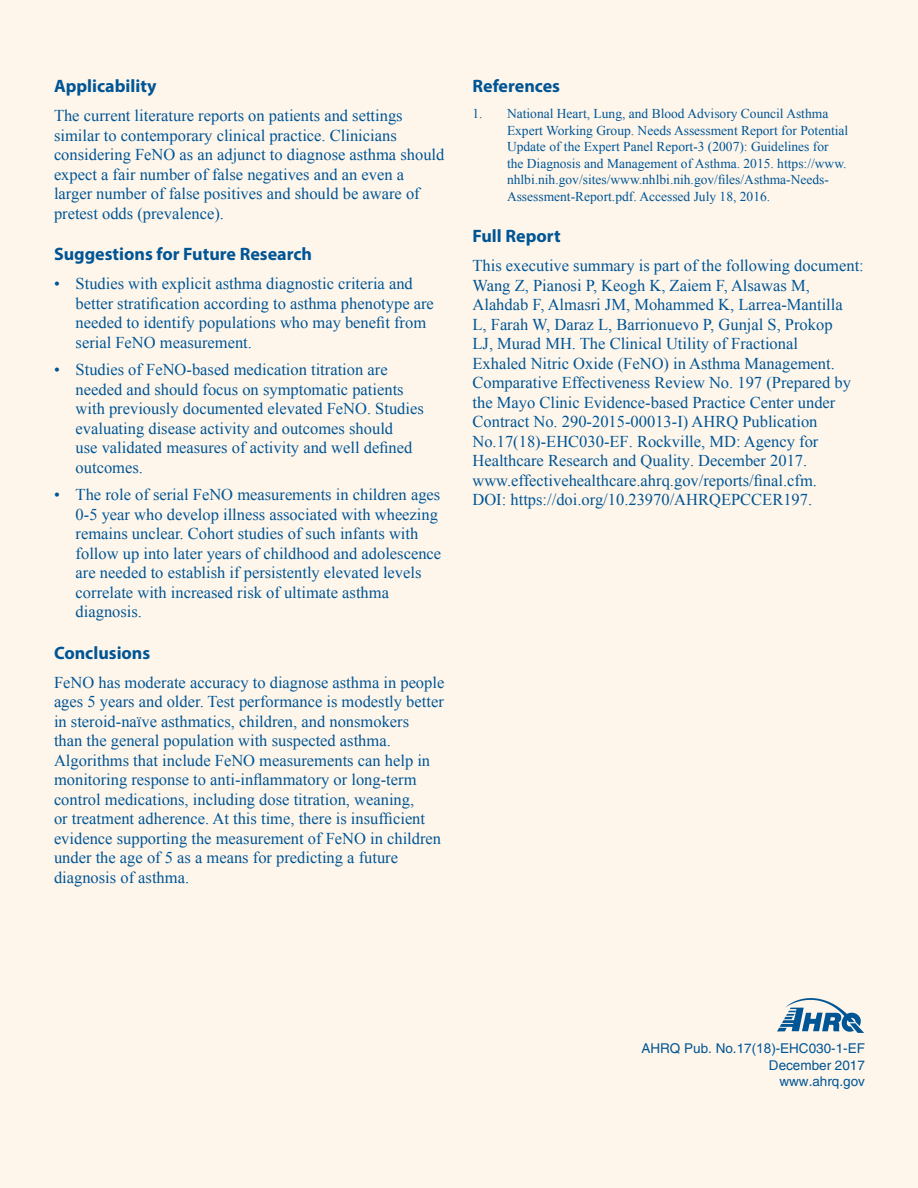
<style>
.page{position:relative;width:918px;height:1188px;background:#fef6eb}
.page>*{position:absolute;margin:0;border:0;box-sizing:border-box;transform-origin:0 0}
.Head_Level_1{font:700 18px "Myriad Pro";color:#005595}
.Text{font:16.5px/19.5px "Times New Roman";color:#005595}
.Reference{font:13.5px/16.5px "Times New Roman";color:#005595}
.Text-2{font:13.5px/16.5px "Helvetica";color:#005595;text-align:right}
.s1{font-family:"Arial"}
</style>
<div class="page">
<img style="left:777px;top:998px;width:87px;height:35px">
<p class="Head_Level_1" style="left:54px;top:75px;width:104px">Applicability</p>
<p class="Text" style="left:54px;top:106px;width:392px">The current literature reports on patients and settings similar to contemporary clinical practice. Clinicians considering FeNO as an adjunct to diagnose asthma should expect a fair number of false negatives and an even a larger number of false positives and should be aware of pretest odds (prevalence).</p>
<p class="Head_Level_1" style="left:54px;top:242px;width:260px">Suggestions for Future Research</p>
<p class="Text" style="left:76px;top:274px;width:360px;text-indent:-22px">• Studies with explicit asthma diagnostic criteria and better stratification according to asthma phenotype are needed to identify populations who may benefit from serial FeNO measurement.</p>
<p class="Text" style="left:76px;top:360px;width:350px;text-indent:-22px">• Studies of FeNO-based medication titration are needed and should focus on symptomatic patients with previously documented elevated FeNO. Studies evaluating disease activity and outcomes should<br>use validated measures of activity and well defined outcomes.</p>
<p class="Text" style="left:76px;top:485px;width:367px;text-indent:-22px">• The role of serial FeNO measurements in children ages 0-5 year who develop illness associated with wheezing remains unclear. Cohort studies of such infants with follow up into later years of childhood and adolescence are needed to establish if persistently elevated levels correlate with increased risk of ultimate asthma diagnosis.</p>
<p class="Head_Level_1" style="left:54px;top:641px;width:98px">Conclusions</p>
<p class="Text" style="left:54px;top:672px;width:392px">FeNO has moderate accuracy to diagnose asthma in people ages 5 years and older. Test performance is modestly better in steroid-naïve asthmatics, children, and nonsmokers<br>than the general population with suspected asthma.<br>Algorithms that include FeNO measurements can help in monitoring response to anti-inflammatory or long-term control medications, including dose titration, weaning,<br>or treatment adherence. At this time, there is insufficient evidence supporting the measurement of FeNO in children under the age of 5 as a means for predicting a future diagnosis of asthma.</p>
<p class="Head_Level_1" style="left:472px;top:75px;width:89px">References</p>
<p class="Reference" style="left:507px;top:105px;width:343px;text-indent:-34px">1. National Heart, Lung, and Blood Advisory Council Asthma Expert Working Group. Needs Assessment Report for Potential Update of the Expert Panel Report-3 (2007): Guidelines for the Diagnosis and Management of Asthma. 2015. https://www. nhlbi.nih.gov/sites/www.nhlbi.nih.gov/files/Asthma-Needs-Assessment-Report.pdf. Accessed July 18, 2016.</p>
<p class="Head_Level_1" style="left:472px;top:224px;width:90px">Full Report</p>
<p class="Text" style="left:472px;top:256px;width:393px">This executive summary is part of the following document:<br>Wang Z, Pianosi P, Keogh K, Zaiem F, Alsawas M, Alahdab F, Almasri JM, Mohammed K, Larrea-Mantilla<br>L, Farah W, Daraz L, Barrionuevo P, Gunjal S, Prokop<br>LJ, Murad MH. The Clinical Utility of Fractional<br>Exhaled Nitric Oxide (FeNO) in Asthma Management.<br>Comparative Effectiveness Review No. 197 (Prepared by the Mayo Clinic Evidence-based Practice Center under Contract No. 290-2015-00013-I) AHRQ Publication No.17(18)-EHC030-EF. Rockville, MD: Agency for Healthcare Research and Quality. December 2017. www.effectivehealthcare.ahrq.gov/reports/final.cfm.<br>DOI: https://doi.org/10.23970/AHRQEPCCER197.</p>
<p class="Text-2" style="left:641px;top:1040px;width:225px">AHRQ Pub. No.17<span class="s1">(18)</span>-EHC030-1-EF<br><span class="s1">Decem</span>ber 2017<br>www.ahrq.gov</p>
</div>
